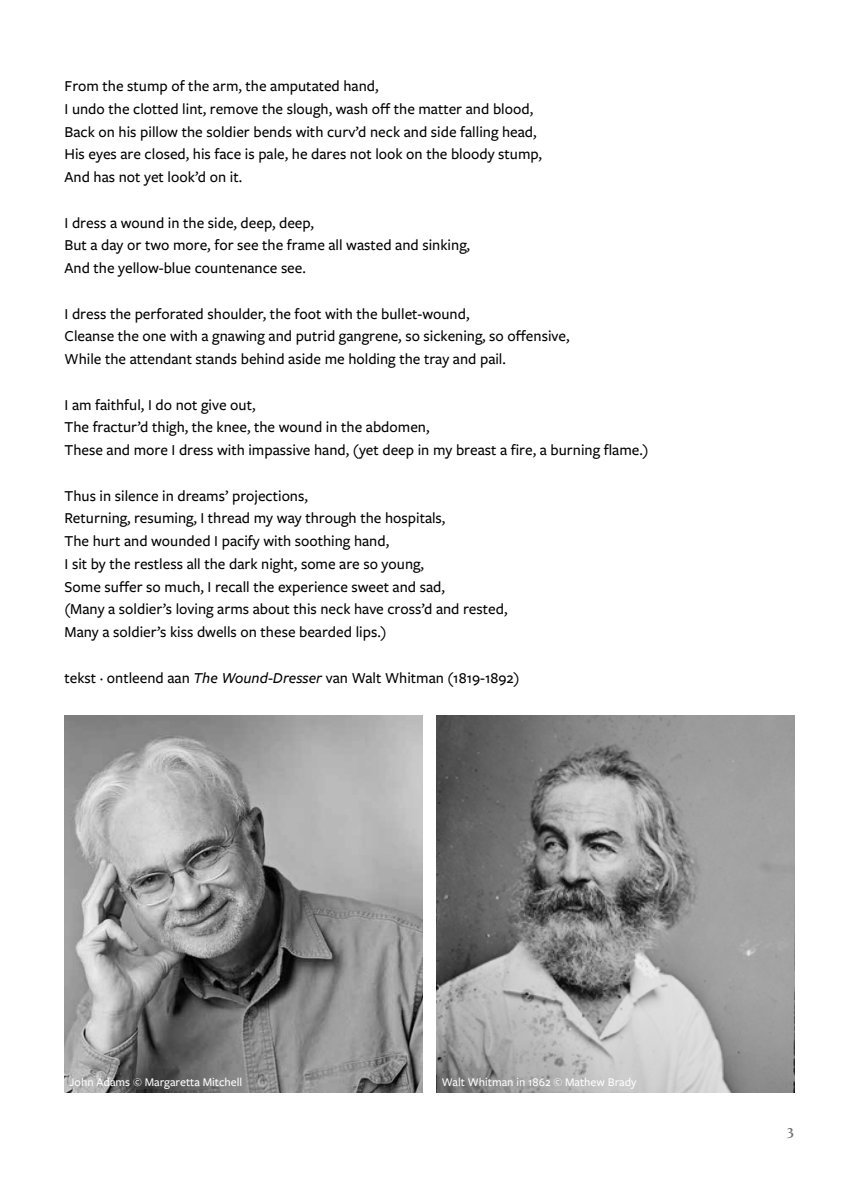
<style>
.page{position:relative;width:844px;height:1191px;background:#fff}
.page>*{position:absolute;margin:0;border:0;box-sizing:border-box;transform-origin:0 0}
.t1{font:500 15.75px/22.8px "Freight Sans Pro";color:#000}
.t2{font:500 14.88px "Frutiger Serif LT Pro";color:#706f6f}
.t3{font:500 12.25px "Freight Sans Pro";color:#fff}
.s1{font-style:italic}
</style>
<div class="page">
<img style="left:64px;top:716px;width:358px;height:376px">
<img style="left:437px;top:716px;width:357px;height:376px">
<p class="t1" style="left:64px;top:74px;width:479px">From the stump of the arm, the amputated hand,<br>I undo the clotted lint, remove the slough, wash off the matter and blood, Back on his pillow the soldier bends with curv’d neck and side falling head, His eyes are closed, his face is pale, he dares not look on the bloody stump, And has not yet look’d on it.</p>
<p class="t1" style="left:64px;top:210px;width:407px">I dress a wound in the side, deep, deep,<br>But a day or two more, for see the frame all wasted and sinking,<br>And the yellow-blue countenance see.</p>
<p class="t1" style="left:64px;top:301px;width:506px">I dress the perforated shoulder, the foot with the bullet-wound,<br>Cleanse the one with a gnawing and putrid gangrene, so sickening, so offensive,<br>While the attendant stands behind aside me holding the tray and pail.</p>
<p class="t1" style="left:64px;top:392px;width:585px">I am faithful, I do not give out,<br>The fractur’d thigh, the knee, the wound in the abdomen,<br>These and more I dress with impassive hand, (yet deep in my breast a fire, a burning flame.)</p>
<p class="t1" style="left:64px;top:483px;width:444px">Thus in silence in dreams’ projections,<br>Returning, resuming, I thread my way through the hospitals,<br>The hurt and wounded I pacify with soothing hand,<br>I sit by the restless all the dark night, some are so young,<br>Some suffer so much, I recall the experience sweet and sad,<br>(Many a soldier’s loving arms about this neck have cross’d and rested, Many a soldier’s kiss dwells on these bearded lips.)</p>
<p class="t1" style="left:64px;top:665px;width:456px">tekst · ontleend aan <span class="s1">The Wound-Dresser</span> van Walt Whitman (1819-1892)</p>
<p class="t3" style="left:69px;top:1073px;width:174px">John Adams © Margaretta Mitchell</p>
<p class="t3" style="left:441px;top:1073px;width:196px">Walt Whitman in 1862 © Mathew Brady</p>
<p class="t2" style="left:785px;top:1124px;width:10px">3</p>
</div>
